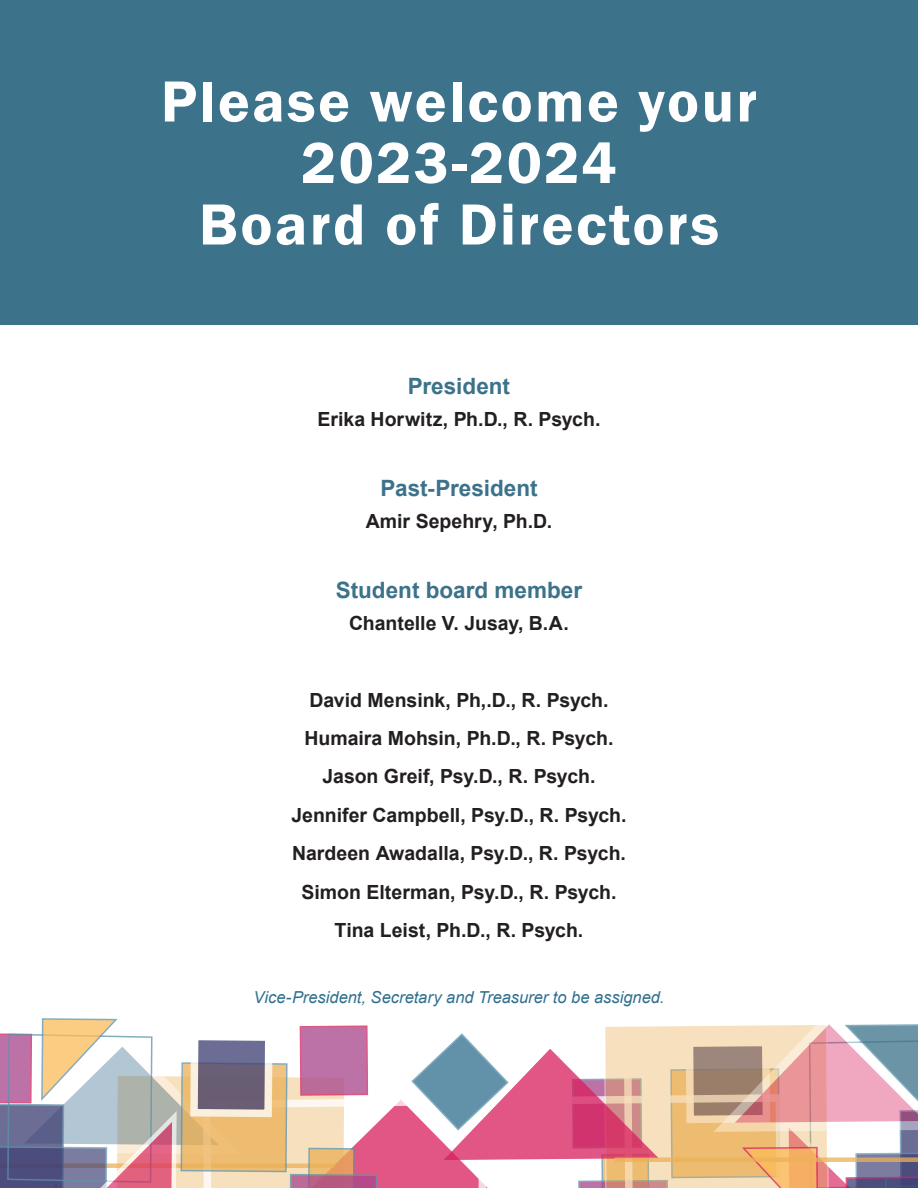
<style>
.page{position:relative;width:918px;height:1188px;background:#fff}
.page>*{position:absolute;margin:0;border:0;box-sizing:border-box;transform-origin:0 0}
.t1{font:600 60px "Franklin Gothic";letter-spacing:.04em;color:#fff}
.Inside_Pages_Article_Body_Text{font:700 22.5px "Arial";color:#3c728a}
.Inside_Pages_Article_Body_Text-2{font:700 19.5px "Arial";color:#231f20}
.Inside_Pages_Article_Body_Text-3{font:italic 16.5px "Arial";color:#30708e}
</style>
<div class="page">
<div style="left:0;top:0;width:918px;height:324px;background:#3c728a"></div>
<svg style="left:0;top:1018px;width:918px;height:170px"></svg>
<p class="t1" style="left:161px;top:65px;width:598px">Please welcome your</p>
<p class="t1" style="left:301px;top:126px;width:317px">2023-2024</p>
<p class="t1" style="left:199px;top:188px;width:522px">Board of Directors</p>
<p class="Inside_Pages_Article_Body_Text" style="left:408px;top:371px;width:104px">President</p>
<p class="Inside_Pages_Article_Body_Text-2" style="left:318px;top:405px;width:284px">Erika Horwitz, Ph.D., R. Psych.</p>
<p class="Inside_Pages_Article_Body_Text" style="left:380px;top:472px;width:159px">Past-President</p>
<p class="Inside_Pages_Article_Body_Text-2" style="left:366px;top:507px;width:188px">Amir Sepehry, Ph.D.</p>
<p class="Inside_Pages_Article_Body_Text" style="left:336px;top:574px;width:248px">Student board member</p>
<p class="Inside_Pages_Article_Body_Text-2" style="left:349px;top:609px;width:221px">Chantelle V. Jusay, B.A.</p>
<p class="Inside_Pages_Article_Body_Text-2" style="left:309px;top:686px;width:301px">David Mensink, Ph,.D., R. Psych.</p>
<p class="Inside_Pages_Article_Body_Text-2" style="left:304px;top:724px;width:311px">Humaira Mohsin, Ph.D., R. Psych.</p>
<p class="Inside_Pages_Article_Body_Text-2" style="left:323px;top:763px;width:274px">Jason Greif, Psy.D., R. Psych.</p>
<p class="Inside_Pages_Article_Body_Text-2" style="left:291px;top:801px;width:337px">Jennifer Campbell, Psy.D., R. Psych.</p>
<p class="Inside_Pages_Article_Body_Text-2" style="left:292px;top:840px;width:335px">Nardeen Awadalla, Psy.D., R. Psych.</p>
<p class="Inside_Pages_Article_Body_Text-2" style="left:302px;top:878px;width:316px">Simon Elterman, Psy.D., R. Psych.</p>
<p class="Inside_Pages_Article_Body_Text-2" style="left:335px;top:917px;width:250px">Tina Leist, Ph.D., R. Psych.</p>
<p class="Inside_Pages_Article_Body_Text-3" style="left:253px;top:987px;width:413px">Vice-President, Secretary and Treasurer to be assigned.</p>
</div>
